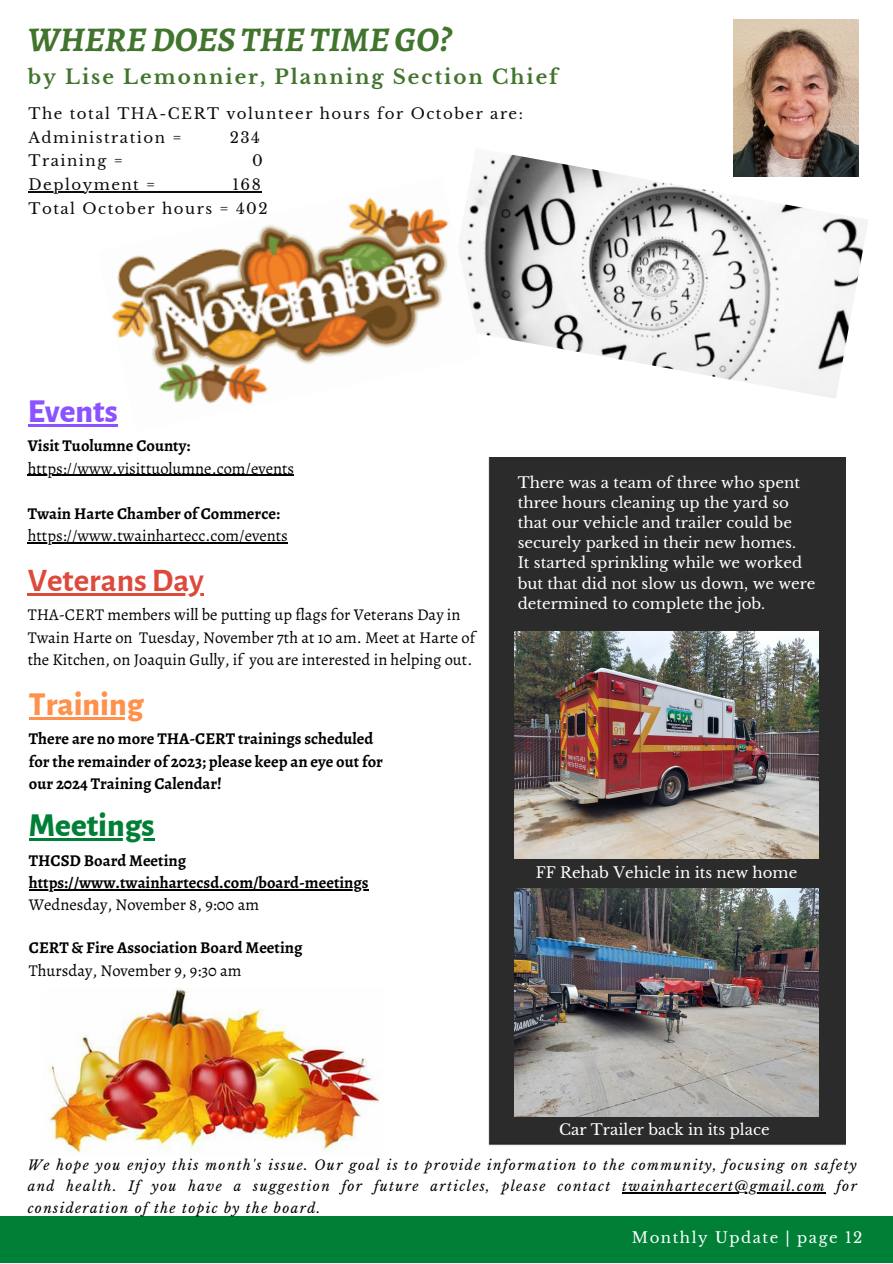
<style>
.page{position:relative;width:893px;height:1264px;background:#fff}
.page>*{position:absolute;margin:0;border:0;box-sizing:border-box;transform-origin:0 0}
.t1{font:italic 700 34.65px "Alegreya";color:#41742c}
.t2{font:700 33px "Alegreya Sans";color:#dd4a3b}
.t3{font:800 33px "Alegreya Sans";color:#008037}
.t4{font:800 33px "Alegreya Sans";color:#ff914d}
.t5{font:800 33px "Alegreya Sans";color:#8c52ff}
.t6{font:700 19.8px "Libre Baskerville";letter-spacing:.1em;color:#41742c}
.t7{font:16.5px/22.5px "Alegreya";color:#000}
.t8{font:700 16.5px/22.5px "Alegreya";color:#000}
.t9{font:15px/20.2px "Libre Baskerville";color:#fff}
.t10{font:15px "Libre Baskerville";letter-spacing:.1em;color:#0b0d0c}
.t11{font:15px "Libre Baskerville";letter-spacing:.1em;color:#fff}
.t12{font:italic 13.5px/21.3px "Libre Baskerville";letter-spacing:.1em;color:#000;text-align:justify}
</style>
<div class="page">
<div style="left:0;top:1216px;width:892px;height:46px;background:#008037"></div>
<img style="left:481px;top:148px;width:387px;height:251px">
<hr style="left:28px;top:191px;width:129px;height:1px;background:#0b0d0c">
<img style="left:733px;top:19px;width:125px;height:158px">
<img style="left:97px;top:181px;width:384px;height:246px">
<div style="left:488px;top:458px;width:357px;height:688px;background:#2b2b2b"></div>
<img style="left:515px;top:631px;width:303px;height:227px">
<img style="left:515px;top:888px;width:303px;height:227px">
<img style="left:48px;top:988px;width:331px;height:165px">
<hr style="left:28px;top:424px;width:90px;height:2px;background:#8c52ff">
<hr style="left:28px;top:474px;width:266px;height:2px;background:#000">
<hr style="left:28px;top:542px;width:260px;height:1px;background:#000">
<hr style="left:29px;top:838px;width:125px;height:2px;background:#008037">
<hr style="left:29px;top:889px;width:339px;height:1px;background:#000">
<hr style="left:29px;top:717px;width:115px;height:2px;background:#ff914d">
<hr style="left:622px;top:1192px;width:203px;height:1px;background:#000">
<hr style="left:28px;top:593px;width:176px;height:2px;background:#dd4a3b">
<p class="t1" style="left:28px;top:16px;width:425px">WHEREDOES THE TIMEGO?</p>
<p class="t6" style="left:28px;top:65px;width:532px">by Lise Lemonnier, Planning Section Chief</p>
<p class="t10" style="left:28px;top:104px;width:496px">The total THA-CERT volunteer hours for October are:</p>
<p class="t10" style="left:28px;top:128px;width:155px">Administration =</p>
<p class="t10" style="left:230px;top:128px;width:32px">234</p>
<p class="t10" style="left:28px;top:152px;width:96px">Training =</p>
<p class="t10" style="left:252px;top:152px;width:12px">0</p>
<p class="t10" style="left:28px;top:175px;width:128px">Deployment =</p>
<p class="t10" style="left:232px;top:175px;width:30px">168</p>
<p class="t10" style="left:28px;top:199px;width:241px">Total October hours = 402</p>
<p class="t5" style="left:28px;top:395px;width:91px">Events</p>
<p class="t8" style="left:28px;top:434px;width:164px">Visit Tuolumne County:</p>
<p class="t7" style="left:28px;top:457px;width:268px">https://www.visittuolumne.com/events</p>
<p class="t8" style="left:28px;top:501px;width:254px">Twain Harte Chamber of Commerce:</p>
<p class="t7" style="left:28px;top:524px;width:262px">https://www.twainhartecc.com/events</p>
<p class="t2" style="left:28px;top:564px;width:178px">VeteransDay</p>
<p class="t7" style="left:28px;top:603px;width:449px">THA-CERT members will be putting up flags for Veterans Day in<br>Twain Harte on Tuesday, November 7th at 10 am. Meet at Harte of the Kitchen, on Joaquin Gully, if you are interested in helping out.</p>
<p class="t4" style="left:29px;top:688px;width:116px">Training</p>
<p class="t8" style="left:29px;top:727px;width:355px">There are no more THA-CERT trainings scheduled for the remainder of 2023; please keep an eye out for our 2024 Training Calendar!</p>
<p class="t3" style="left:29px;top:809px;width:127px">Meetings</p>
<p class="t8" style="left:29px;top:848px;width:159px">THCSD Board Meeting</p>
<p class="t8" style="left:29px;top:871px;width:341px">https://www.twainhartecsd.com/board-meetings</p>
<p class="t7" style="left:29px;top:893px;width:232px">Wednesday, November 8, 9:00 am</p>
<p class="t8" style="left:29px;top:936px;width:275px">CERT &amp; Fire Association Board Meeting</p>
<p class="t7" style="left:29px;top:958px;width:214px">Thursday, November 9, 9:30 am</p>
<p class="t9" style="left:517px;top:472px;width:284px">There was a team of three who spent</p>
<p class="t9" style="left:517px;top:492px;width:273px">three hours cleaning up the yard so</p>
<p class="t9" style="left:517px;top:512px;width:276px">that our vehicle and trailer could be</p>
<p class="t9" style="left:517px;top:533px;width:280px">securely parked in their new homes.</p>
<p class="t9" style="left:517px;top:553px;width:286px">It started sprinkling while we worked</p>
<p class="t9" style="left:517px;top:573px;width:299px">but that did not slow us down, we were determined to complete the job.</p>
<p class="t9" style="left:536px;top:862px;width:263px">FF Rehab Vehicle in its new home</p>
<p class="t9" style="left:559px;top:1119px;width:212px">Car Trailer back in its place</p>
<p class="t12" style="left:28px;top:1154px;width:830px">We hope you enjoy this month's issue. Our goal is to provide information to the community, focusing on safety and health. If you have a suggestion for future articles, please contact twainhartecert@gmail.com for consideration of the topic by the board.</p>
<p class="t11" style="left:624px;top:1228px;width:235px">Monthly Update | page 05</p>
<p class="t11" style="left:631px;top:1228px;width:232px">Monthly Update | page 12</p>
</div>
